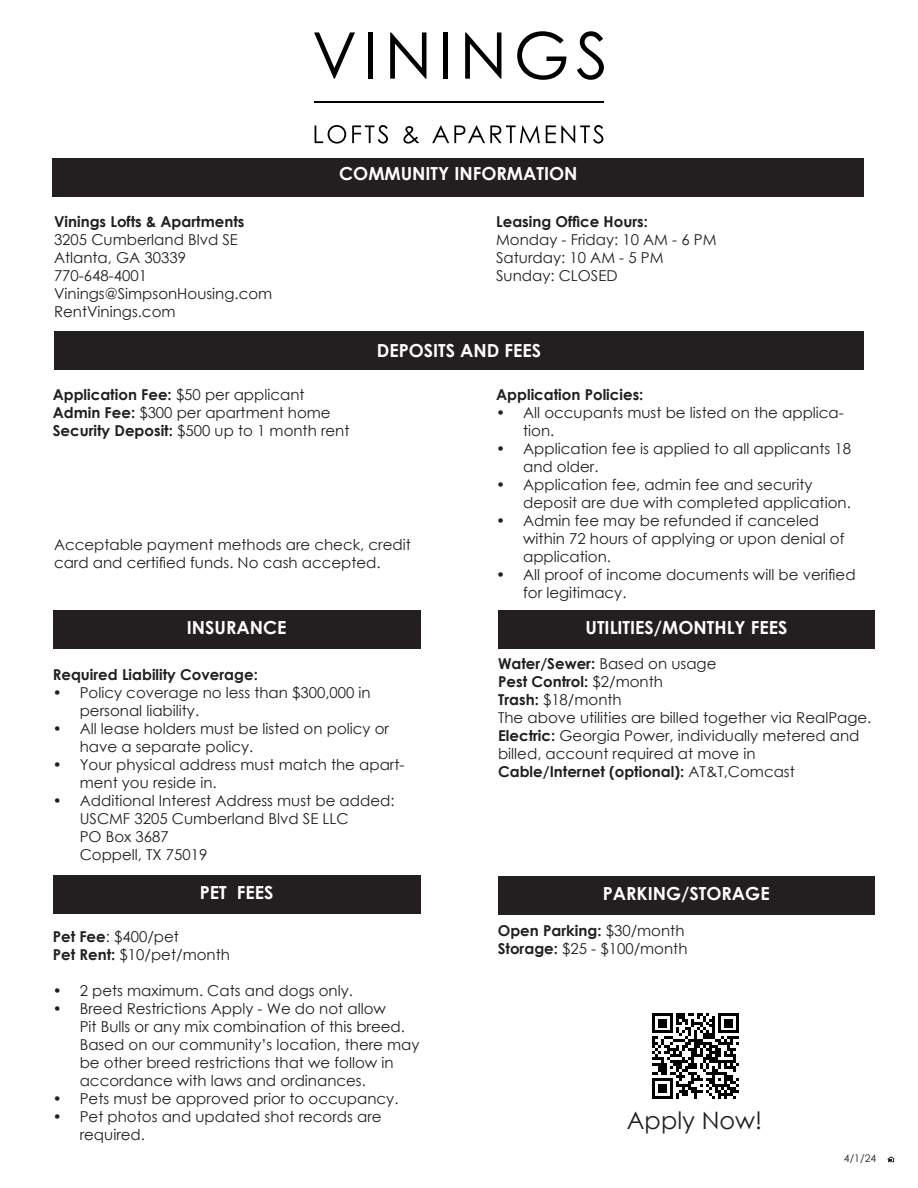
<style>
.page{position:relative;width:918px;height:1188px;background:#fff}
.page>*{position:absolute;margin:0;border:0;box-sizing:border-box;transform-origin:0 0}
.t1{font:24px "Century Gothic";color:#231f20}
.t2{font:700 18px "Century Gothic";color:#fff}
.t3{font:15px/18px "Century Gothic";color:#231f20}
.t4{font:700 15px "Century Gothic";color:#231f20}
.t5{font:10.5px "Century Gothic";color:#231f20}
.s1{font-weight:400}
.s2{font-weight:700}
</style>
<div class="page">
<div style="left:54px;top:331px;width:810px;height:39px;background:#231f20"></div>
<div style="left:498px;top:610px;width:377px;height:38px;background:#231f20"></div>
<div style="left:53px;top:610px;width:368px;height:38px;background:#231f20"></div>
<div style="left:53px;top:158px;width:811px;height:39px;background:#231f20"></div>
<div style="left:53px;top:875px;width:368px;height:39px;background:#231f20"></div>
<svg style="left:888px;top:1156px;width:6px;height:6px"></svg>
<svg style="left:652px;top:1013px;width:87px;height:86px"></svg>
<hr style="left:652px;top:1096px;width:21px;height:3px;background:#000">
<div style="left:658px;top:1084px;width:9px;height:9px;background:#000"></div>
<div style="left:498px;top:876px;width:377px;height:39px;background:#231f20"></div>
<svg style="left:314px;top:32px;width:41px;height:47px"></svg>
<hr style="left:369px;top:32px;width:4px;height:47px;background:#000">
<svg style="left:390px;top:32px;width:36px;height:47px"></svg>
<hr style="left:444px;top:32px;width:4px;height:47px;background:#000">
<svg style="left:465px;top:32px;width:36px;height:47px"></svg>
<svg style="left:517px;top:31px;width:49px;height:49px"></svg>
<svg style="left:577px;top:31px;width:27px;height:49px"></svg>
<svg style="left:315px;top:125px;width:31px;height:19px"></svg>
<svg style="left:352px;top:125px;width:36px;height:19px"></svg>
<svg style="left:403px;top:126px;width:16px;height:18px"></svg>
<svg style="left:432px;top:125px;width:108px;height:18px"></svg>
<svg style="left:546px;top:125px;width:57px;height:19px"></svg>
<hr style="left:314px;top:101px;width:290px;height:2px;background:#000">
<p class="t4" style="left:54px;top:211px;width:192px">Vinings Lofts &amp; Apartments</p>
<p class="t3" style="left:54px;top:231px;width:185px">3205 Cumberland Blvd SE</p>
<p class="t3" style="left:54px;top:249px;width:134px">Atlanta, GA 30339</p>
<p class="t3" style="left:54px;top:267px;width:95px">770-648-4001</p>
<p class="t3" style="left:54px;top:285px;width:220px">Vinings@SimpsonHousing.com</p>
<p class="t3" style="left:54px;top:303px;width:123px">RentVinings.com</p>
<p class="t2" style="left:339px;top:160px;width:240px">COMMUNITY INFORMATION</p>
<p class="t4" style="left:496px;top:211px;width:153px">Leasing Office Hours:</p>
<p class="t3" style="left:496px;top:231px;width:222px">Monday - Friday: 10 AM - 6 PM</p>
<p class="t3" style="left:496px;top:249px;width:169px">Saturday: 10 AM - 5 PM</p>
<p class="t3" style="left:496px;top:267px;width:123px">Sunday: CLOSED</p>
<p class="t2" style="left:377px;top:337px;width:166px">DEPOSITS AND FEES</p>
<p class="t4" style="left:53px;top:383px;width:253px">Application Fee: <span class="s1">$50 per applicant</span></p>
<p class="t3" style="left:53px;top:403px;width:280px"><span class="s2">Admin Fee:</span> $300 per apartment home</p>
<p class="t3" style="left:53px;top:421px;width:298px"><span class="s2">Security Deposit:</span> $500 up to 1 month rent</p>
<p class="t3" style="left:54px;top:536px;width:358px">Acceptable payment methods are check, credit card and certified funds. No cash accepted.</p>
<p class="t2" style="left:187px;top:613px;width:101px">INSURANCE</p>
<p class="t4" style="left:53px;top:663px;width:207px">Required Liability Coverage:</p>
<p class="t3" style="left:80px;top:683px;width:293px;text-indent:-27px">• Policy coverage no less than $300,000 in personal liability.</p>
<p class="t3" style="left:80px;top:719px;width:311px;text-indent:-27px">• All lease holders must be listed on policy or have a separate policy.</p>
<p class="t3" style="left:80px;top:755px;width:326px;text-indent:-27px">• Your physical address must match the apart&shy;ment you reside in.</p>
<p class="t3" style="left:80px;top:791px;width:316px;text-indent:-27px">• Additional Interest Address must be added:<br>USCMF 3205 Cumberland Blvd SE LLC<br>PO Box 3687<br>Coppell, TX 75019</p>
<p class="t2" style="left:200px;top:879px;width:75px">PET FEES</p>
<p class="t3" style="left:53px;top:927px;width:128px"><span class="s2">Pet Fee</span>: $400/pet</p>
<p class="t3" style="left:53px;top:945px;width:179px"><span class="s2">Pet Rent:</span> $10/pet/month</p>
<p class="t3" style="left:53px;top:981px;width:302px">• 2 pets maximum. Cats and dogs only.</p>
<p class="t3" style="left:80px;top:999px;width:341px;text-indent:-27px">• Breed Restrictions Apply - We do not allow<br>Pit Bulls or any mix combination of this breed.<br>Based on our community’s location, there may be other breed restrictions that we follow in accordance with laws and ordinances.</p>
<p class="t3" style="left:53px;top:1089px;width:347px">• Pets must be approved prior to occupancy.</p>
<p class="t3" style="left:80px;top:1107px;width:304px;text-indent:-27px">• Pet photos and updated shot records are required.</p>
<p class="t4" style="left:496px;top:383px;width:149px">Application Policies:</p>
<p class="t3" style="left:523px;top:403px;width:322px;text-indent:-27px">• All occupants must be listed on the applica&shy;tion.</p>
<p class="t3" style="left:523px;top:439px;width:329px;text-indent:-27px">• Application fee is applied to all applicants 18 and older.</p>
<p class="t3" style="left:523px;top:475px;width:329px;text-indent:-27px">• Application fee, admin fee and security deposit are due with completed application.</p>
<p class="t3" style="left:523px;top:511px;width:323px;text-indent:-27px">• Admin fee may be refunded if canceled within 72 hours of applying or upon denial of application.</p>
<p class="t3" style="left:523px;top:565px;width:334px;text-indent:-27px">• All proof of income documents will be verified for legitimacy.</p>
<p class="t2" style="left:586px;top:613px;width:203px">UTILITIES/MONTHLY FEES</p>
<p class="t4" style="left:498px;top:653px;width:220px">Water/Sewer: <span class="s1">Based on usage</span></p>
<p class="t4" style="left:498px;top:671px;width:166px">Pest Control: <span class="s1">$2/month</span></p>
<p class="t3" style="left:498px;top:691px;width:125px"><span class="s2">Trash:</span> $18/month</p>
<p class="t3" style="left:498px;top:709px;width:375px">The above utilities are billed together via RealPage.</p>
<p class="t3" style="left:498px;top:727px;width:363px"><span class="s2">Electric:</span> Georgia Power, individually metered and billed, account required at move in</p>
<p class="t4" style="left:498px;top:761px;width:298px">Cable/Internet (optional): <span class="s1">AT&amp;T,Comcast</span></p>
<p class="t2" style="left:603px;top:880px;width:169px">PARKING/STORAGE</p>
<p class="t4" style="left:498px;top:919px;width:188px">Open Parking: <span class="s1">$30/month</span></p>
<p class="t3" style="left:498px;top:939px;width:191px"><span class="s2">Storage:</span> $25 - $100/month</p>
<p class="t1" style="left:627px;top:1103px;width:137px">Apply Now!</p>
<p class="t5" style="left:844px;top:1151px;width:34px">4/1/24</p>
</div>
